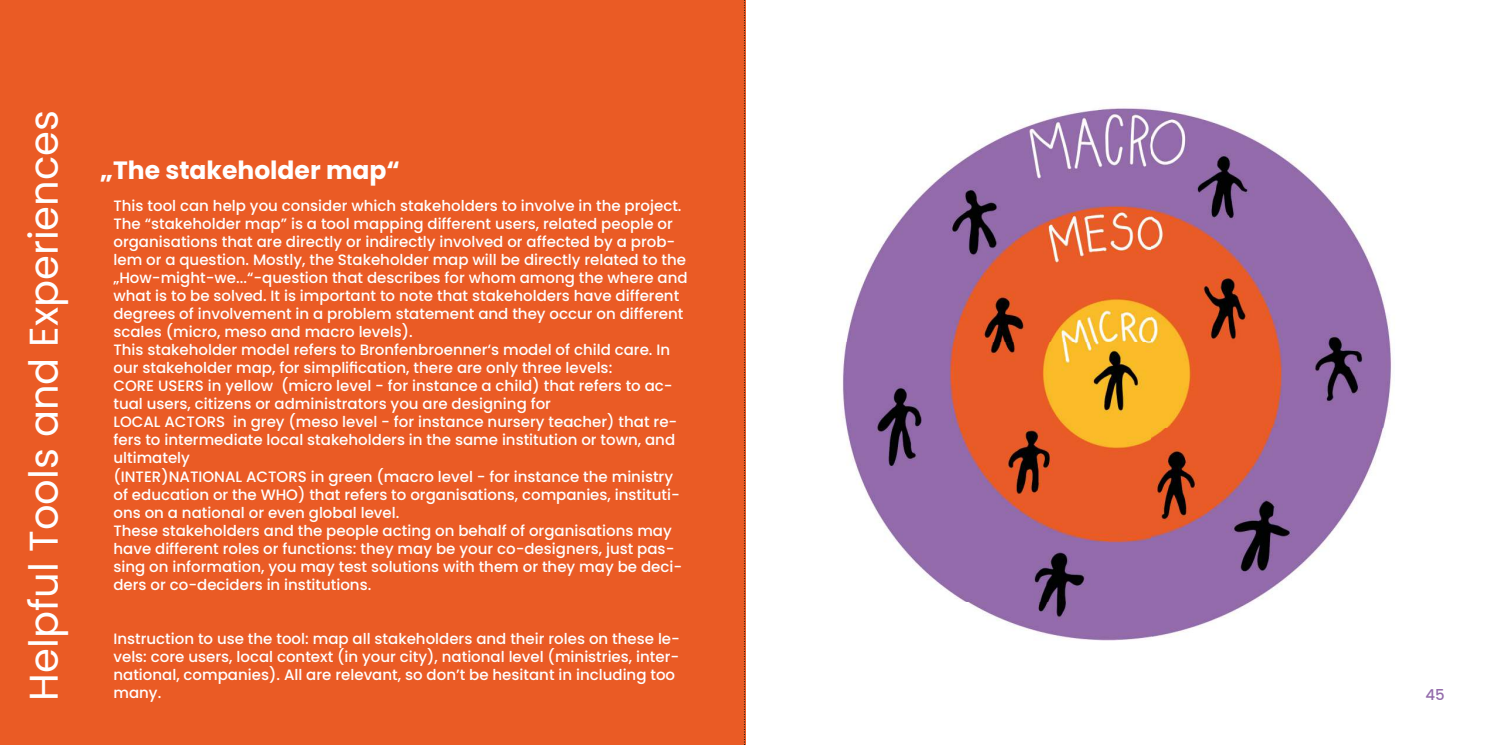
<style>
.page{position:relative;width:1489px;height:745px;background:#fff}
.page>*{position:absolute;margin:0;border:0;box-sizing:border-box;transform-origin:0 0}
.t1{font:40px "Poppins";color:#fff}
.t2{font:700 25px "Poppins";color:#fff}
.t3{font:500 15px/18px "Poppins";color:#fff}
.t4{font:500 15px "Poppins";color:#936bab}
</style>
<div class="page">
<div style="left:0;top:0;width:745px;height:744px;background:#ea5b25"></div>
<svg style="left:743px;top:0;width:2px;height:745px"></svg>
<img style="left:842px;top:108px;width:550px;height:533px">
<h1 class="t1" style="left:27px;top:700px;width:591px;rotate:-90deg">Helpful Tools and Experiences</h1>
<h2 class="t2" style="left:100px;top:155px;width:301px">„The stakeholder map“</h2>
<p class="t3" style="left:113px;top:197px;width:575px">This tool can help you consider which stakeholders to involve in the project.<br>The “stakeholder map” is a tool mapping different users, related people or organisations that are directly or indirectly involved or affected by a prob&shy;lem or a question. Mostly, the Stakeholder map will be directly related to the „How-might-we...“-question that describes for whom among the where and what is to be solved. It is important to note that stakeholders have different degrees of involvement in a problem statement and they occur on different scales (micro, meso and macro levels).<br>This stakeholder model refers to Bronfenbroenner‘s model of child care. In our stakeholder map, for simplification, there are only three levels:<br>CORE USERS in yellow (micro level - for instance a child) that refers to ac&shy;tual users, citizens or administrators you are designing for<br>LOCAL ACTORS in grey (meso level - for instance nursery teacher) that re&shy;fers to intermediate local stakeholders in the same institution or town, and ultimately<br>(INTER)NATIONAL ACTORS in green (macro level - for instance the ministry of education or the WHO) that refers to organisations, companies, instituti&shy;ons on a national or even global level.<br>These stakeholders and the people acting on behalf of organisations may have different roles or functions: they may be your co-designers, just pas&shy;sing on information, you may test solutions with them or they may be deci&shy;ders or co-deciders in institutions.</p>
<p class="t3" style="left:113px;top:629px;width:568px">Instruction to use the tool: map all stakeholders and their roles on these le&shy;vels: core users, local context (in your city), national level (ministries, inter&shy;national, companies). All are relevant, so don’t be hesitant in including too many.</p>
<p class="t4" style="left:1425px;top:685px;width:21px">45</p>
</div>
